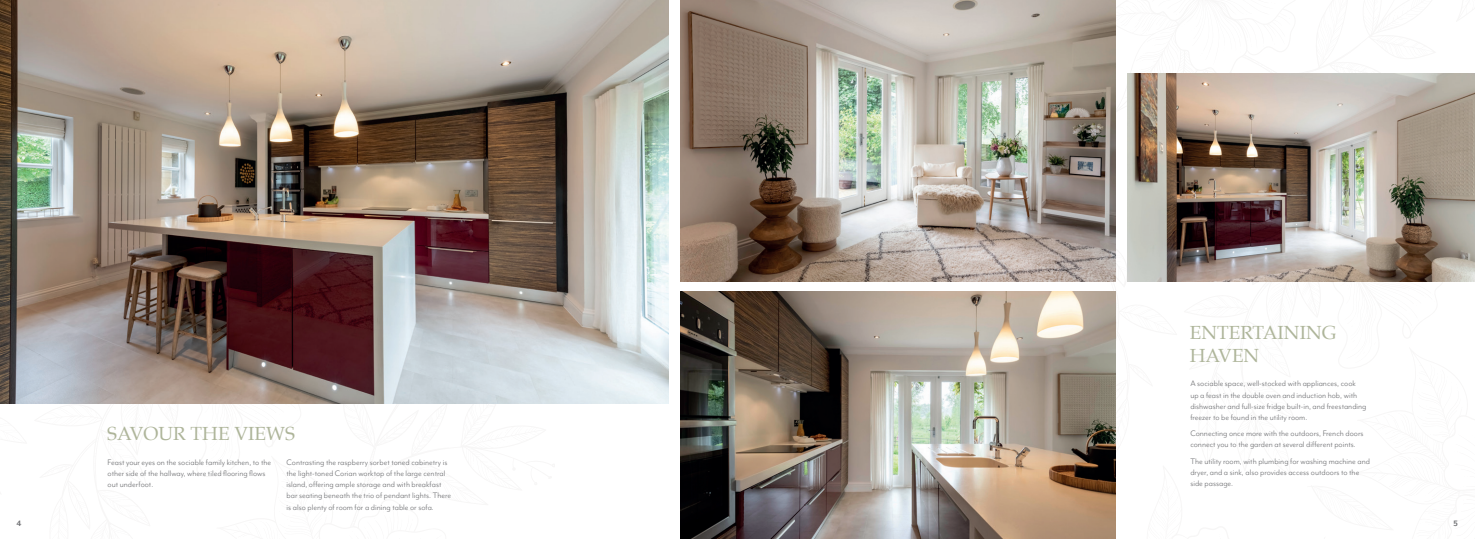
<style>
.page{position:relative;width:1475px;height:539px;background:#fff}
.page>*{position:absolute;margin:0;border:0;box-sizing:border-box;transform-origin:0 0}
.t1{font:19px/22.8px "Palatino";color:#aeb59a}
.t2{font:9.2px/11px "Mr Eaves Mod OT";color:#6c6d70}
.t3{font:700 9px "Mr Eaves Mod OT";color:#6c6d70}
</style>
<div class="page">
<img style="left:680px;top:0;width:435px;height:282px">
<img style="left:680px;top:291px;width:435px;height:248px">
<img style="left:1127px;top:73px;width:347px;height:209px">
<img style="left:0;top:0;width:668px;height:403px">
<h1 class="t1" style="left:107px;top:422px;width:190px">SAVOUR THE VIEWS</h1>
<p class="t2" style="left:108px;top:457px;width:165px">Feast your eyes on the sociable family kitchen, to the other side of the hallway, where tiled flooring flows out underfoot.</p>
<p class="t2" style="left:286px;top:457px;width:166px">Contrasting the raspberry sorbet toned cabinetry is the light-toned Corian worktop of the large central island, offering ample storage and with breakfast bar seating beneath the trio of pendant lights. There is also plenty of room for a dining table or sofa.</p>
<h1 class="t1" style="left:1189px;top:321px;width:148px">ENTERTAINING<br>HAVEN</h1>
<p class="t2" style="left:1190px;top:378px;width:178px">A sociable space, well-stocked with appliances, cook<br>up a feast in the double oven and induction hob, with dishwasher and full-size fridge built-in, and freestanding freezer to be found in the utility room.</p>
<p class="t2" style="left:1190px;top:428px;width:175px">Connecting once more with the outdoors, French doors connect you to the garden at several different points.</p>
<p class="t2" style="left:1190px;top:456px;width:181px">The utility room, with plumbing for washing machine and dryer, and a sink, also provides access outdoors to the side passage.</p>
<p class="t3" style="left:16px;top:518px;width:7px">4</p>
<p class="t3" style="left:1453px;top:518px;width:6px">5</p>
</div>
